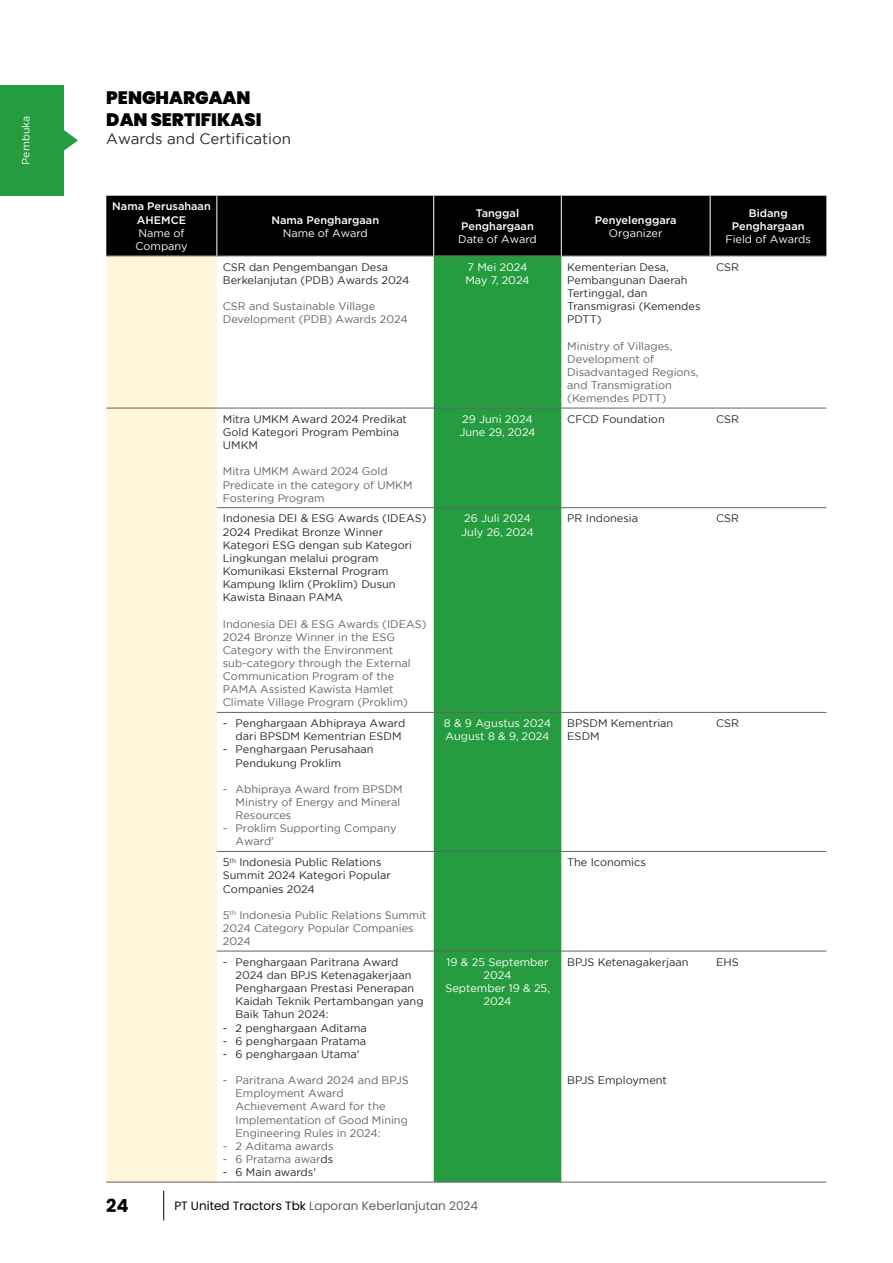
<style>
.page{position:relative;width:893px;height:1263px;background:#fff}
.page>*{position:absolute;margin:0;border:0;box-sizing:border-box;transform-origin:0 0}
.t1{font:900 18px/21.6px "Poppins";color:#000}
.t2{font:700 18px "Poppins";color:#000}
.t3{font:15px "Gotham";color:#282827}
.t4{font:12px "Poppins";color:#646363}
.t5{font:10.95px/13.2px "Gotham";color:#282827}
.t6{font:10.95px/13.2px "Gotham";color:#646363}
.t7{font:10.95px/13.2px "Gotham";color:#fff}
.t8{font:500 10.95px/13.2px "Gotham";color:#fff;text-align:center}
.t9{font:10.5px "Gotham";color:#fff}
.s1{color:#282827}
.s2{color:#000}
</style>
<div class="page">
<svg style="left:163px;top:1191px;width:1px;height:29px"></svg>
<div style="left:0;top:85px;width:64px;height:111px;background:#269c41"></div>
<svg style="left:64px;top:130px;width:14px;height:21px"></svg>
<div style="left:106px;top:196px;width:720px;height:60px;background:#000"></div>
<div style="left:106px;top:257px;width:111px;height:925px;background:#fff5d8"></div>
<div style="left:434px;top:257px;width:127px;height:925px;background:#269c41"></div>
<hr style="left:106px;top:256px;width:111px;height:1px;background:#646363">
<hr style="left:217px;top:256px;width:217px;height:1px;background:#646363">
<hr style="left:434px;top:256px;width:127px;height:1px;background:#646363">
<hr style="left:561px;top:256px;width:149px;height:1px;background:#646363">
<hr style="left:710px;top:256px;width:116px;height:1px;background:#646363">
<hr style="left:217px;top:408px;width:217px;height:1px;background:#646363">
<hr style="left:434px;top:408px;width:127px;height:1px;background:#646363">
<hr style="left:561px;top:408px;width:149px;height:1px;background:#646363">
<hr style="left:710px;top:408px;width:116px;height:1px;background:#646363">
<hr style="left:217px;top:507px;width:217px;height:1px;background:#646363">
<hr style="left:434px;top:507px;width:127px;height:1px;background:#646363">
<hr style="left:561px;top:507px;width:149px;height:1px;background:#646363">
<hr style="left:710px;top:507px;width:116px;height:1px;background:#646363">
<hr style="left:217px;top:712px;width:217px;height:1px;background:#646363">
<hr style="left:434px;top:712px;width:127px;height:1px;background:#646363">
<hr style="left:561px;top:712px;width:149px;height:1px;background:#646363">
<hr style="left:710px;top:712px;width:116px;height:1px;background:#646363">
<hr style="left:217px;top:851px;width:217px;height:1px;background:#646363">
<hr style="left:434px;top:851px;width:127px;height:1px;background:#646363">
<hr style="left:561px;top:851px;width:149px;height:1px;background:#646363">
<hr style="left:710px;top:851px;width:116px;height:1px;background:#646363">
<hr style="left:217px;top:951px;width:217px;height:1px;background:#646363">
<hr style="left:434px;top:951px;width:127px;height:1px;background:#646363">
<hr style="left:561px;top:951px;width:149px;height:1px;background:#646363">
<hr style="left:710px;top:951px;width:116px;height:1px;background:#646363">
<hr style="left:217px;top:1182px;width:217px;height:1px;background:#646363">
<hr style="left:434px;top:1182px;width:127px;height:1px;background:#646363">
<hr style="left:561px;top:1182px;width:149px;height:1px;background:#646363">
<hr style="left:710px;top:1182px;width:116px;height:1px;background:#646363">
<hr style="left:216px;top:196px;width:1px;height:60px;background:#fff">
<hr style="left:433px;top:196px;width:1px;height:60px;background:#fff">
<hr style="left:561px;top:196px;width:1px;height:60px;background:#fff">
<hr style="left:710px;top:196px;width:1px;height:60px;background:#fff">
<hr style="left:106px;top:1182px;width:111px;height:1px;background:#646363">
<hr style="left:106px;top:408px;width:111px;height:1px;background:#646363">
<p class="t9" style="left:19px;top:165px;width:50px;rotate:-90deg">Pembuka</p>
<h1 class="t1" style="left:106px;top:87px;width:157px">PENGHARGAAN<br>DAN SERTIFIKASI</h1>
<h2 class="t3" style="left:106px;top:129px;width:186px">Awards and Certification</h2>
<p class="t8" style="left:112px;top:200px;width:100px">Nama Perusahaan<br>AHEMCE</p>
<p class="t7" style="left:135px;top:226px;width:54px">Name of<br>Company</p>
<p class="t8" style="left:271px;top:213px;width:109px">Nama Penghargaan</p>
<p class="t7" style="left:283px;top:226px;width:87px">Name of Award</p>
<p class="t5" style="left:223px;top:260px;width:188px">CSR dan Pengembangan Desa<br>Berkelanjutan (PDB) Awards 2024</p>
<p class="t6" style="left:223px;top:299px;width:186px">CSR and Sustainable Village<br>Development (PDB) Awards 2024</p>
<p class="t5" style="left:223px;top:412px;width:186px">Mitra UMKM Award 2024 Predikat<br>Gold Kategori Program Pembina<br>UMKM</p>
<p class="t6" style="left:223px;top:465px;width:191px">Mitra UMKM Award 2024 Gold<br>Predicate in the category of UMKM<br>Fostering Program</p>
<p class="t5" style="left:223px;top:512px;width:205px">Indonesia DEI &amp; ESG Awards (IDEAS)<br>2024 Predikat Bronze Winner<br>Kategori ESG dengan sub Kategori<br>Lingkungan melalui program<br>Komunikasi Eksternal Program<br>Kampung Iklim (Proklim) Dusun<br>Kawista Binaan PAMA</p>
<p class="t6" style="left:223px;top:617px;width:205px">Indonesia DEI &amp; ESG Awards (IDEAS)<br>2024 Bronze Winner in the ESG<br>Category with the Environment sub-category through the External<br>Communication Program of the<br>PAMA Assisted Kawista Hamlet<br>Climate Village Program (Proklim)</p>
<p class="t5" style="left:236px;top:716px;width:171px;text-indent:-13px">- Penghargaan Abhipraya Award dari BPSDM Kementrian ESDM</p>
<p class="t5" style="left:236px;top:743px;width:139px;text-indent:-13px">- Penghargaan Perusahaan<br>Pendukung Proklim</p>
<p class="t6" style="left:236px;top:782px;width:169px;text-indent:-13px">- Abhipraya Award from BPSDM<br>Ministry of Energy and Mineral<br>Resources</p>
<p class="t6" style="left:236px;top:822px;width:162px;text-indent:-13px">- Proklim Supporting Company<br>Award'</p>
<p class="t5" style="left:223px;top:855px;width:170px">5<sup>th</sup> Indonesia Public Relations<br>Summit 2024 Kategori Popular<br>Companies 2024</p>
<p class="t6" style="left:223px;top:908px;width:205px">5<sup>th</sup> Indonesia Public Relations Summit<br>2024 Category Popular Companies<br>2024</p>
<p class="t5" style="left:236px;top:955px;width:189px;text-indent:-13px">- Penghargaan Paritrana Award<br>2024 dan BPJS Ketenagakerjaan<br>Penghargaan Prestasi Penerapan<br>Kaidah Teknik Pertambangan yang<br>Baik Tahun 2024:</p>
<p class="t5" style="left:223px;top:1021px;width:145px">- 2 penghargaan Aditama</p>
<p class="t5" style="left:223px;top:1034px;width:145px">- 6 penghargaan Pratama</p>
<p class="t5" style="left:223px;top:1047px;width:138px">- 6 penghargaan Utama'</p>
<p class="t6" style="left:236px;top:1073px;width:175px;text-indent:-13px">- Paritrana Award 2024 and BPJS<br>Employment Award<br>Achievement Award for the<br>Implementation of Good Mining<br>Engineering Rules in 2024:</p>
<p class="t6" style="left:223px;top:1139px;width:112px">- 2 Aditama awards</p>
<p class="t6" style="left:223px;top:1152px;width:112px">- 6 Pratama awar<span class="s1">ds</span></p>
<p class="t5" style="left:223px;top:1165px;width:95px">- 6 Main awards'</p>
<p class="t8" style="left:461px;top:206px;width:74px">Tanggal<br>Penghargaan</p>
<p class="t7" style="left:458px;top:233px;width:80px">Date of Award</p>
<p class="t8" style="left:595px;top:213px;width:83px">Penyelenggara</p>
<p class="t7" style="left:609px;top:226px;width:55px">Organizer</p>
<p class="t7" style="left:465px;top:260px;width:66px">7 Mei 2024<br>May 7, 2024</p>
<p class="t5" style="left:567px;top:260px;width:135px">Kementerian Desa,<br>Pembangunan Daerah<br>Tertinggal, dan<br>Transmigrasi (Kemendes<br>PDTT)</p>
<p class="t6" style="left:567px;top:339px;width:133px">Ministry of Villages,<br>Development of<br>Disadvantaged Regions, and Transmigration (Kemendes PDTT)</p>
<p class="t8" style="left:732px;top:206px;width:74px">Bidang<br>Penghargaan</p>
<p class="t7" style="left:725px;top:233px;width:87px">Field of Awards</p>
<p class="t5" style="left:716px;top:260px;width:25px">CSR</p>
<p class="t7" style="left:459px;top:412px;width:78px">29 Juni 2024<br>June 29, 2024</p>
<p class="t5" style="left:567px;top:412px;width:99px">CFCD Foundation</p>
<p class="t5" style="left:716px;top:412px;width:25px">CSR</p>
<p class="t7" style="left:461px;top:512px;width:74px">26 Juli 2024<br>July 26, 2024</p>
<p class="t5" style="left:567px;top:512px;width:72px">PR Indonesia</p>
<p class="t5" style="left:716px;top:512px;width:25px">CSR</p>
<p class="t7" style="left:444px;top:716px;width:109px">8 &amp; 9 Agustus 2024<br>August 8 &amp; 9, 2024</p>
<p class="t5" style="left:567px;top:716px;width:108px">BPSDM Kementrian<br>ESDM</p>
<p class="t5" style="left:716px;top:716px;width:25px">CSR</p>
<p class="t5" style="left:567px;top:855px;width:80px">The Iconomics</p>
<p class="t7" style="left:445px;top:955px;width:106px;text-align:center">19 &amp; 25 September<br>2024<br>September 19 &amp; 25,<br>2024</p>
<p class="t5" style="left:567px;top:955px;width:123px">BPJS Ketenagakerjaan</p>
<p class="t5" style="left:567px;top:1073px;width:101px">BPJS Employment</p>
<p class="t5" style="left:716px;top:955px;width:24px">EHS</p>
<h1 class="t2" style="left:106px;top:1195px;width:24px">24</h1>
<p class="t4" style="left:174px;top:1198px;width:305px"><span class="s2">PT United Tractors Tbk</span> Laporan Keberlanjutan 2024</p>
</div>
